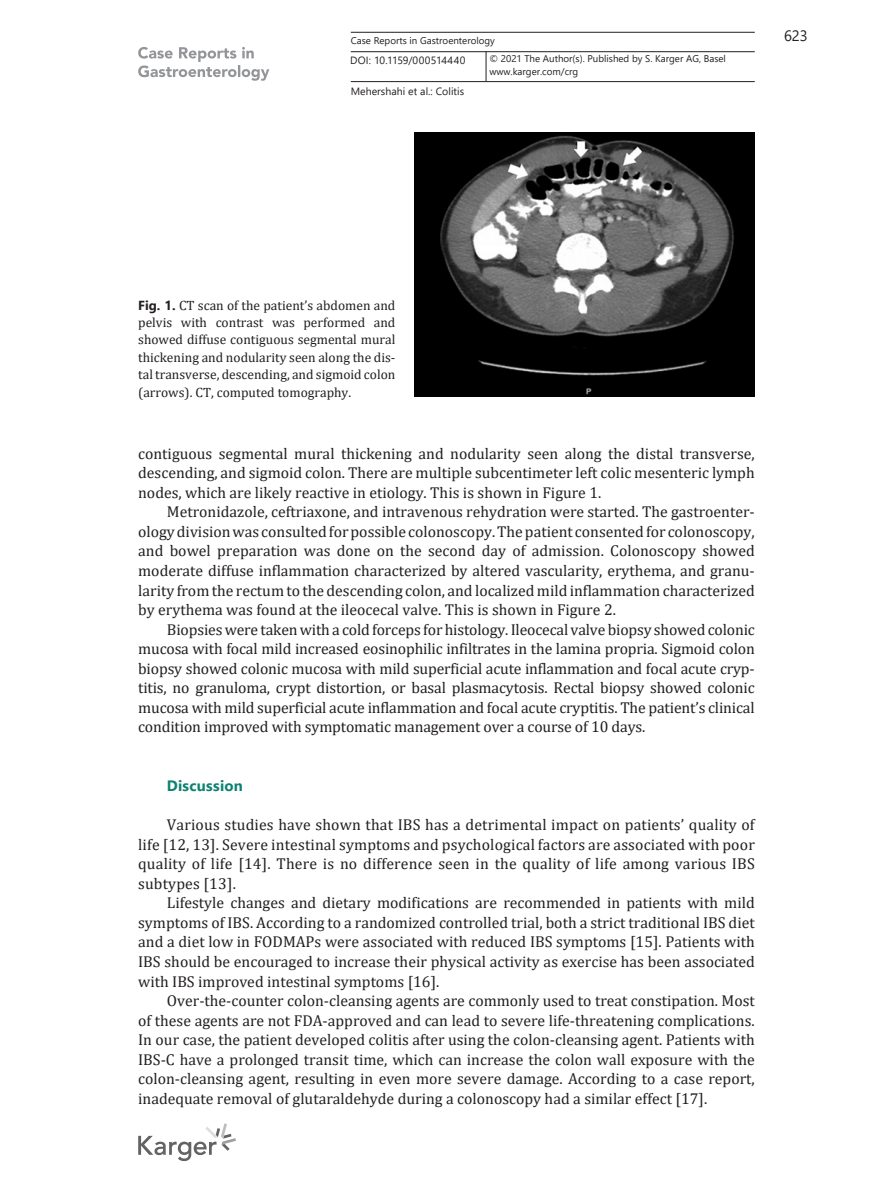
<style>
.page{position:relative;width:893px;height:1191px;background:#fff}
.page>*{position:absolute;margin:0;border:0;box-sizing:border-box;transform-origin:0 0}
.t1{font:15.75px/19.5px "Cambria";color:#231f20;text-align:justify}
.t2{font:700 15px "Segoe UI";letter-spacing:.015em;color:#0c8270}
.t3{font:15px "Segoe UI";color:#231f20}
.t4{font:13.5px/17.4px "Cambria";color:#231f20;text-align:justify}
.t5{font:10.5px "Segoe UI";letter-spacing:.005em;color:#231f20}
.t6{font:9.75px "Segoe UI";color:#231f20}
.s1{font-family:"Segoe UI";font-weight:700;font-size:13.2px}
</style>
<div class="page">
<hr style="left:351px;top:51px;width:404px;height:1px;background:#231f20">
<hr style="left:351px;top:81px;width:404px;height:1px;background:#231f20">
<hr style="left:351px;top:32px;width:404px;height:1px;background:#231f20">
<hr style="left:486px;top:51px;width:1px;height:30px;background:#231f20">
<svg style="left:138px;top:1123px;width:98px;height:38px"></svg>
<svg style="left:138px;top:47px;width:131px;height:34px"></svg>
<img style="left:414px;top:133px;width:341px;height:264px">
<p class="t6" style="left:351px;top:31px;width:146px">Case Reports in Gastroenterology</p>
<p class="t5" style="left:350px;top:50px;width:117px">DOI: 10.1159/000514440</p>
<p class="t6" style="left:489px;top:50px;width:238px">© 2021 The Author(s). Published by S. Karger AG, Basel</p>
<p class="t5" style="left:351px;top:81px;width:115px">Mehershahi et al.: Colitis</p>
<p class="t6" style="left:489px;top:62px;width:90px">www.karger.com/crg</p>
<p class="t3" style="left:784px;top:22px;width:25px">623</p>
<p class="t4" style="left:138px;top:296px;width:259px"><span class="s1">Fig. 1.</span> CT scan of the patient’s abdomen and pelvis with contrast was performed and showed diffuse contiguous segmental mural thickening and nodularity seen along the dis&shy;tal transverse, descending, and sigmoid colon (arrows). CT, computed tomography.</p>
<p class="t1" style="left:138px;top:443px;width:618px">contiguous segmental mural thickening and nodularity seen along the distal transverse, descending, and sigmoid colon. There are multiple subcentimeter left colic mesenteric lymph nodes, which are likely reactive in etiology. This is shown in Figure 1.</p>
<p class="t1" style="left:138px;top:502px;width:618px;text-indent:29px">Metronidazole, ceftriaxone, and intravenous rehydration were started. The gastroenter&shy;ology division was consulted for possible colonoscopy. The patient consented for colonoscopy, and bowel preparation was done on the second day of admission. Colonoscopy showed moderate diffuse inflammation characterized by altered vascularity, erythema, and granu&shy;larity from the rectum to the descending colon, and localized mild inflammation characterized by erythema was found at the ileocecal valve. This is shown in Figure 2.</p>
<p class="t1" style="left:138px;top:619px;width:618px;text-indent:29px">Biopsies were taken with a cold forceps for histology. Ileocecal valve biopsy showed colonic mucosa with focal mild increased eosinophilic infiltrates in the lamina propria. Sigmoid colon biopsy showed colonic mucosa with mild superficial acute inflammation and focal acute cryp&shy;titis, no granuloma, crypt distortion, or basal plasmacytosis. Rectal biopsy showed colonic mucosa with mild superficial acute inflammation and focal acute cryptitis. The patient’s clinical condition improved with symptomatic management over a course of 10 days.</p>
<p class="t2" style="left:167px;top:771px;width:77px">Discussion</p>
<p class="t1" style="left:138px;top:815px;width:618px;text-indent:29px">Various studies have shown that IBS has a detrimental impact on patients’ quality of life [12, 13]. Severe intestinal symptoms and psychological factors are associated with poor quality of life [14]. There is no difference seen in the quality of life among various IBS subtypes [13].</p>
<p class="t1" style="left:138px;top:893px;width:618px;text-indent:29px">Lifestyle changes and dietary modifications are recommended in patients with mild symptoms of IBS. According to a randomized controlled trial, both a strict traditional IBS diet and a diet low in FODMAPs were associated with reduced IBS symptoms [15]. Patients with IBS should be encouraged to increase their physical activity as exercise has been associated with IBS improved intestinal symptoms [16].</p>
<p class="t1" style="left:138px;top:991px;width:618px;text-indent:29px">Over-the-counter colon-cleansing agents are commonly used to treat constipation. Most of these agents are not FDA-approved and can lead to severe life-threatening complications.<br>In our case, the patient developed colitis after using the colon-cleansing agent. Patients with IBS-C have a prolonged transit time, which can increase the colon wall exposure with the colon-cleansing agent, resulting in even more severe damage. According to a case report, inadequate removal of glutaraldehyde during a colonoscopy had a similar effect [17].</p>
</div>
